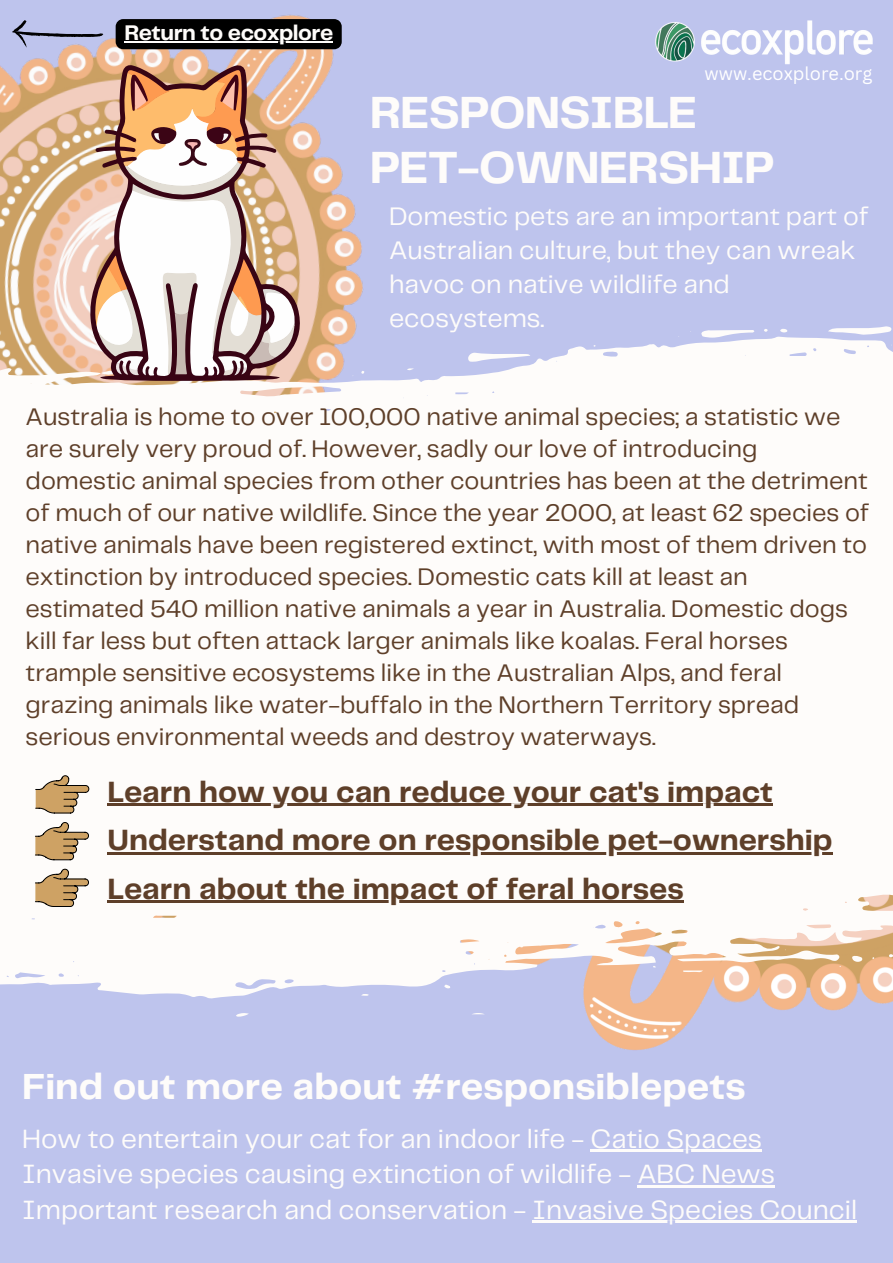
<style>
.page{position:relative;width:893px;height:1263px;background:#bec4ed}
.page>*{position:absolute;margin:0;border:0;box-sizing:border-box;transform-origin:0 0}
.t1{font:700 46.8px/55.7px "Telegraf";letter-spacing:-.02em;color:#fefcfa}
.t2{font:700 37.65px "Telegraf";color:#fefcfa}
.t3{font:700 30.45px "Telegraf";color:#5e3f29}
.t4{font:27.45px/35.4px "Telegraf";color:#fefcfa}
.t5{font:26.4px/33.9px "Telegraf";color:#fefcfa}
.t6{font:24.97px/32px "Telegraf";color:#5e3f29}
.t7{font:700 22.05px "Telegraf";letter-spacing:-.02em;color:#fefcfa}
.t8{font:18.15px "Canva Sans";color:#fff}
</style>
<div class="page">
<img style="left:472px;top:998px;width:421px;height:52px">
<img style="left:0;top:14px;width:363px;height:322px">
<svg style="left:0;top:336px;width:893px;height:232px;background:#f9f6f5"></svg>
<svg style="left:828px;top:326px;width:63px;height:9px"></svg>
<svg style="left:467px;top:353px;width:63px;height:9px"></svg>
<svg style="left:701px;top:330px;width:53px;height:8px"></svg>
<svg style="left:780px;top:329px;width:7px;height:3px"></svg>
<svg style="left:407px;top:368px;width:7px;height:3px"></svg>
<div style="left:0;top:568px;width:893px;height:430px;background:#fefcfa"></div>
<svg style="left:839px;top:558px;width:54px;height:9px"></svg>
<svg style="left:479px;top:584px;width:63px;height:9px"></svg>
<svg style="left:713px;top:561px;width:53px;height:8px"></svg>
<svg style="left:218px;top:594px;width:27px;height:6px"></svg>
<svg style="left:113px;top:601px;width:20px;height:7px"></svg>
<svg style="left:852px;top:956px;width:10px;height:6px"></svg>
<svg style="left:683px;top:970px;width:20px;height:3px"></svg>
<svg style="left:236px;top:1013px;width:13px;height:3px"></svg>
<svg style="left:792px;top:560px;width:7px;height:4px"></svg>
<svg style="left:472px;top:1013px;width:13px;height:1px"></svg>
<svg style="left:889px;top:954px;width:4px;height:3px"></svg>
<svg style="left:444px;top:984px;width:6px;height:4px"></svg>
<svg style="left:361px;top:993px;width:8px;height:3px"></svg>
<svg style="left:775px;top:560px;width:4px;height:3px"></svg>
<svg style="left:419px;top:599px;width:7px;height:4px"></svg>
<svg style="left:35px;top:775px;width:54px;height:38px;background:#ccb492"></svg>
<svg style="left:35px;top:822px;width:54px;height:38px;background:#cbb391"></svg>
<svg style="left:35px;top:869px;width:54px;height:38px;background:#cab290"></svg>
<svg style="left:89px;top:64px;width:213px;height:317px;background:#caa491"></svg>
<svg style="left:94px;top:69px;width:201px;height:308px;background:#d3b6a6"></svg>
<hr style="left:590px;top:1149px;width:172px;height:3px;background:#fefcfa">
<hr style="left:637px;top:1185px;width:138px;height:2px;background:#fefcfa">
<hr style="left:532px;top:1220px;width:325px;height:3px;background:#fefcfa">
<hr style="left:108px;top:803px;width:665px;height:3px;background:#5e3f29">
<hr style="left:108px;top:852px;width:724px;height:3px;background:#5e3f29">
<hr style="left:108px;top:900px;width:576px;height:3px;background:#5e3f29">
<svg style="left:12px;top:20px;width:91px;height:28px"></svg>
<div style="left:116px;top:19px;width:226px;height:30px;background:#000"></div>
<hr style="left:124px;top:41px;width:209px;height:2px;background:#fefcfa">
<img style="left:655px;top:20px;width:218px;height:45px">
<p class="t7" style="left:124px;top:24px;width:210px">Return to ecoxplore</p>
<p class="t8" style="left:704px;top:61px;width:169px">www.ecoxplore.org</p>
<p class="t1" style="left:370px;top:87px;width:406px">RESPONSIBLE<br>PET-OWNERSHIP</p>
<p class="t5" style="left:389px;top:201px;width:481px">Domestic pets are an important part of<br>Australian culture, but they can wreak havoc on native wildlife and ecosystems.</p>
<p class="t6" style="left:26px;top:402px;width:845px">Australia is home to over 100,000 native animal species; a statistic we are surely very proud of. However, sadly our love of introducing domestic animal species from other countries has been at the detriment of much of our native wildlife. Since the year 2000, at least 62 species of native animals have been registered extinct, with most of them driven to extinction by introduced species. Domestic cats kill at least an estimated 540 million native animals a year in Australia. Domestic dogs kill far less but often attack larger animals like koalas. Feral horses trample sensitive ecosystems like in the Australian Alps, and feral grazing animals like water-buffalo in the Northern Territory spread serious environmental weeds and destroy waterways.</p>
<p class="t3" style="left:108px;top:779px;width:667px">Learn how you can reduce your cat's impact</p>
<p class="t3" style="left:108px;top:827px;width:726px">Understand more on responsible pet-ownership</p>
<p class="t3" style="left:108px;top:875px;width:578px">Learn about the impact of feral horses</p>
<p class="t2" style="left:22px;top:1070px;width:725px">Find out more about #responsiblepets</p>
<p class="t4" style="left:22px;top:1122px;width:741px">How to entertain your cat for an indoor life - Catio Spaces</p>
<p class="t4" style="left:22px;top:1158px;width:836px">Invasive species causing extinction of wildlife - ABC News<br>Important research and conservation - Invasive Species Council</p>
</div>
